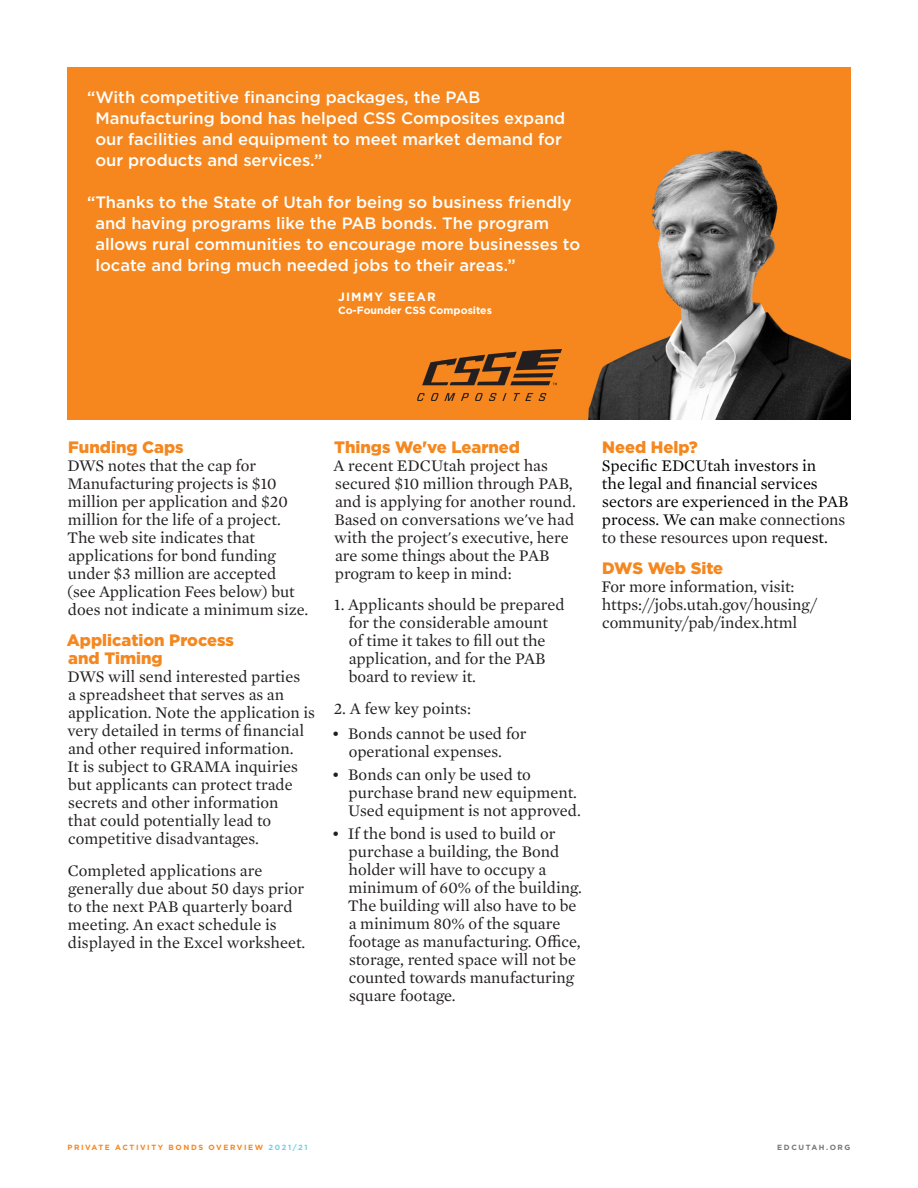
<style>
.page{position:relative;width:918px;height:1188px;background:#fff}
.page>*{position:absolute;margin:0;border:0;box-sizing:border-box;transform-origin:0 0}
.t1{font:16.5px/18px "Mercury Text G1";color:#231f20}
.t2{font:500 16.5px/21px "Gotham";color:#fff}
.t3{font:16.5px/18px "Mercury Text G1";color:#000}
.t4{font:900 16.5px/18px "Gotham";color:#f5871f}
.t5{font:700 12px "Gotham";letter-spacing:.1em;color:#fff}
.t6{font:700 10.5px "Gotham";color:#fff}
.t7{font:700 7.5px "Gotham";letter-spacing:.21em;color:#f5871f}
.t8{font:700 7.5px "Gotham";letter-spacing:.21em;color:#757879}
.s1{font-family:"Gotham";font-weight:900;color:#f5871f}
.s2{color:#231f20}
.s3{color:#73cfe8}
</style>
<div class="page">
<img style="left:68px;top:68px;width:782px;height:351px">
<img style="left:418px;top:350px;width:144px;height:51px">
<p class="t2" style="left:95px;top:86px;width:471px;text-indent:-8px">“With competitive financing packages, the PAB Manufacturing bond has helped CSS Composites expand our facilities and equipment to meet market demand for our products and services.”</p>
<p class="t2" style="left:95px;top:191px;width:486px;text-indent:-8px">“Thanks to the State of Utah for being so business friendly and having programs like the PAB bonds. The program allows rural communities to encourage more businesses to locate and bring much needed jobs to their areas.”</p>
<p class="t5" style="left:338px;top:289px;width:99px">JIMMY SEEAR</p>
<p class="t6" style="left:338px;top:303px;width:155px">Co-Founder CSS Composites</p>
<p class="t1" style="left:67px;top:437px;width:243px"><span class="s1">Funding Caps<br></span>DWS notes that the cap for<br>Manufacturing projects is $10 million per application and $20 million for the life of a project.<br>The web site indicates that applications for bond funding under $3 million are accepted<br>(see Application Fees below) but does not indicate a minimum size.</p>
<p class="t4" style="left:67px;top:631px;width:169px">Application Process and Timing</p>
<p class="t1" style="left:67px;top:667px;width:250px">DWS will send interested parties<br>a spreadsheet that serves as an application. Note the application is very detailed in terms of financial and other required information.<br>It is subject to GRAMA inquiries but applicants can protect trade secrets and other information<br>that could potentially lead to competitive disadvantages.</p>
<p class="t1" style="left:68px;top:860px;width:239px">Completed applications are generally due about 50 days prior to the next PAB quarterly board meeting. An exact schedule is displayed in the Excel worksheet.</p>
<p class="t1" style="left:333px;top:437px;width:244px"><span class="s1">Things We've Learned<br></span>A recent EDCUtah project has secured $10 million through PAB, and is applying for another round.<br>Based on conversations we've had with the project's executive, here are some things about the PAB program to keep in mind:</p>
<p class="t1" style="left:348px;top:595px;width:218px;text-indent:-14px">1. Applicants should be prepared for the considerable amount of time it takes to fill out the application, and for the PAB board to review it.</p>
<p class="t1" style="left:334px;top:698px;width:139px">2. A few key points:</p>
<p class="t1" style="left:332px;top:723px;width:196px;text-align:center">• Bonds cannot be used for operational expenses.</p>
<p class="t1" style="left:348px;top:765px;width:234px;text-indent:-16px">• Bonds can only be used to purchase brand new equipment.<br>Used equipment is not approved.</p>
<p class="t1" style="left:348px;top:824px;width:236px;text-indent:-16px">• If the bond is used to build or purchase a building, the Bond holder will have to occupy a minimum of 60% of the building.<br>The building will also have to be a minimum 80% of the square footage as manufacturing. Office, storage, rented space will not be counted towards manufacturing square footage.</p>
<p class="t3" style="left:602px;top:437px;width:248px"><span class="s1">Need Help?<br></span>Specific EDCUtah investors in<br>the legal and financial services sectors are experienced in the PAB process. We can m<span class="s2">ake connections to these resources upon req</span>uest.</p>
<p class="t1" style="left:601px;top:559px;width:195px"><span class="s1">DWS Web Site<br></span>For more information, visit:</p>
<p class="t1" style="left:602px;top:595px;width:216px">https://jobs.utah.gov/housing/ community/pab/index.html</p>
<p class="t7" style="left:68px;top:1142px;width:242px">PRIVATE ACTIVITY BONDS OVERVIEW <span class="s3">2021/21</span></p>
<p class="t8" style="left:777px;top:1142px;width:75px">EDCUTAH.ORG</p>
</div>
